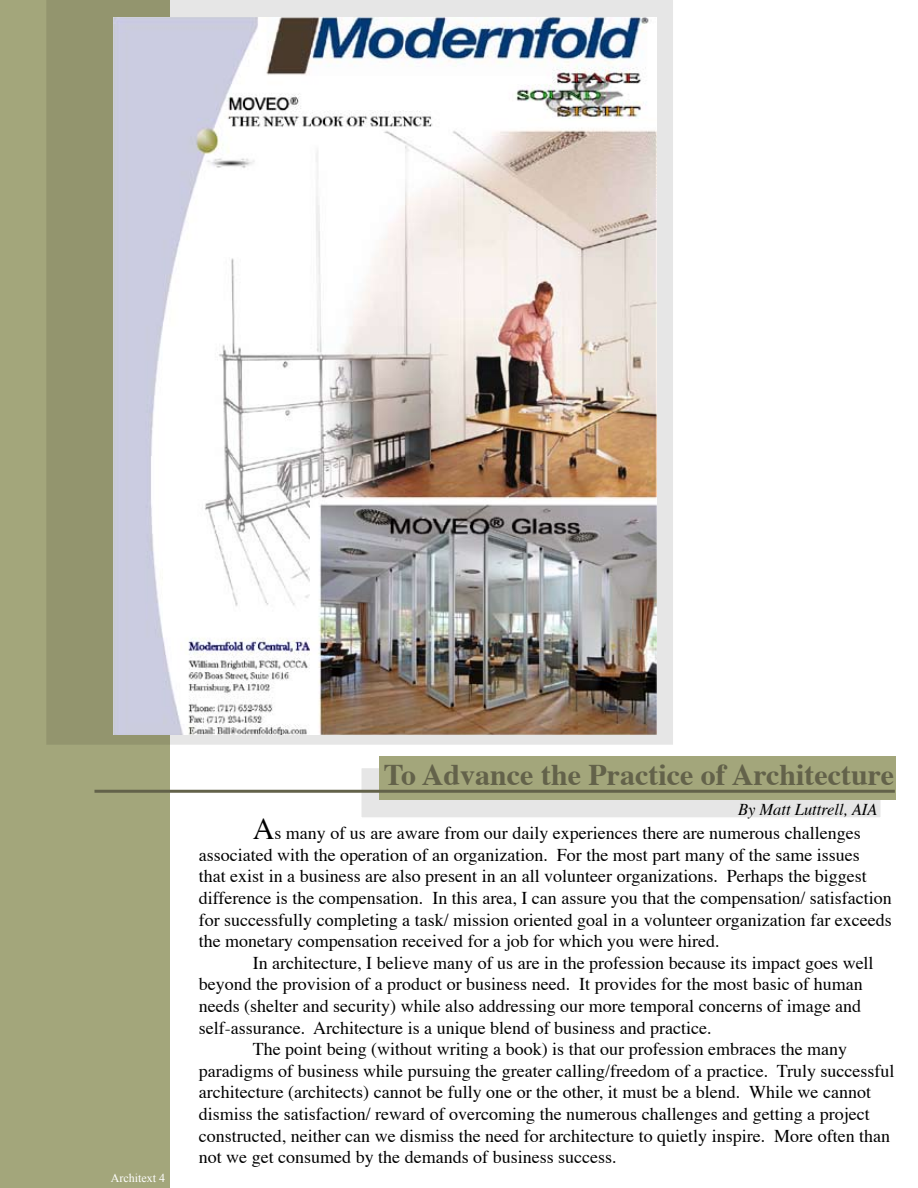
<style>
.page{position:relative;width:918px;height:1188px;background:#fff}
.page>*{position:absolute;margin:0;border:0;box-sizing:border-box;transform-origin:0 0}
.t1{font:700 30px "Times";color:#63624a}
.t2{font:18px/21.6px "Times";color:#000}
.t3{font:italic 16.5px "Times";color:#000}
.t4{font:12px "Times New Roman";color:#fff}
.s1{font-size:30px}
</style>
<div class="page">
<div style="left:0;top:0;width:170px;height:1188px;background:#a3a67b"></div>
<svg style="left:49px;top:3px;width:621px;height:739px;background:#acad92"></svg>
<img style="left:114px;top:17px;width:542px;height:718px">
<div style="left:360px;top:767px;width:522px;height:52px;background:#e6e6e6;border:2px solid #fff"></div>
<div style="left:379px;top:756px;width:517px;height:44px;background:#a3a67b"></div>
<hr style="left:94px;top:790px;width:801px;height:3px;background:#63624a">
<p class="t4" style="left:111px;top:1171px;width:56px">Architext 4</p>
<h1 class="t1" style="left:384px;top:746px;width:512px">To Advance the Practice of Architecture</h1>
<p class="t3" style="left:738px;top:794px;width:141px">By Matt Luttrell, AIA</p>
<p class="t2" style="left:199px;top:821px;width:695px;text-indent:54px"><span class="s1">A</span>s many of us are aware from our daily experiences there are numerous challenges associated with the operation of an organization. For the most part many of the same issues<br>that exist in a business are also present in an all volunteer organizations. Perhaps the biggest difference is the compensation. In this area, I can assure you that the compensation/ satisfaction for successfully completing a task/ mission oriented goal in a volunteer organization far exceeds the monetary compensation received for a job for which you were hired.</p>
<p class="t2" style="left:199px;top:950px;width:676px;text-indent:54px">In architecture, I believe many of us are in the profession because its impact goes well beyond the provision of a product or business need. It provides for the most basic of human needs (shelter and security) while also addressing our more temporal concerns of image and self-assurance. Architecture is a unique blend of business and practice.</p>
<p class="t2" style="left:199px;top:1037px;width:697px;text-indent:54px">The point being (without writing a book) is that our profession embraces the many paradigms of business while pursuing the greater calling/freedom of a practice. Truly successful architecture (architects) cannot be fully one or the other, it must be a blend. While we cannot dismiss the satisfaction/ reward of overcoming the numerous challenges and getting a project constructed, neither can we dismiss the need for architecture to quietly inspire. More often than not we get consumed by the demands of business success.</p>
</div>
